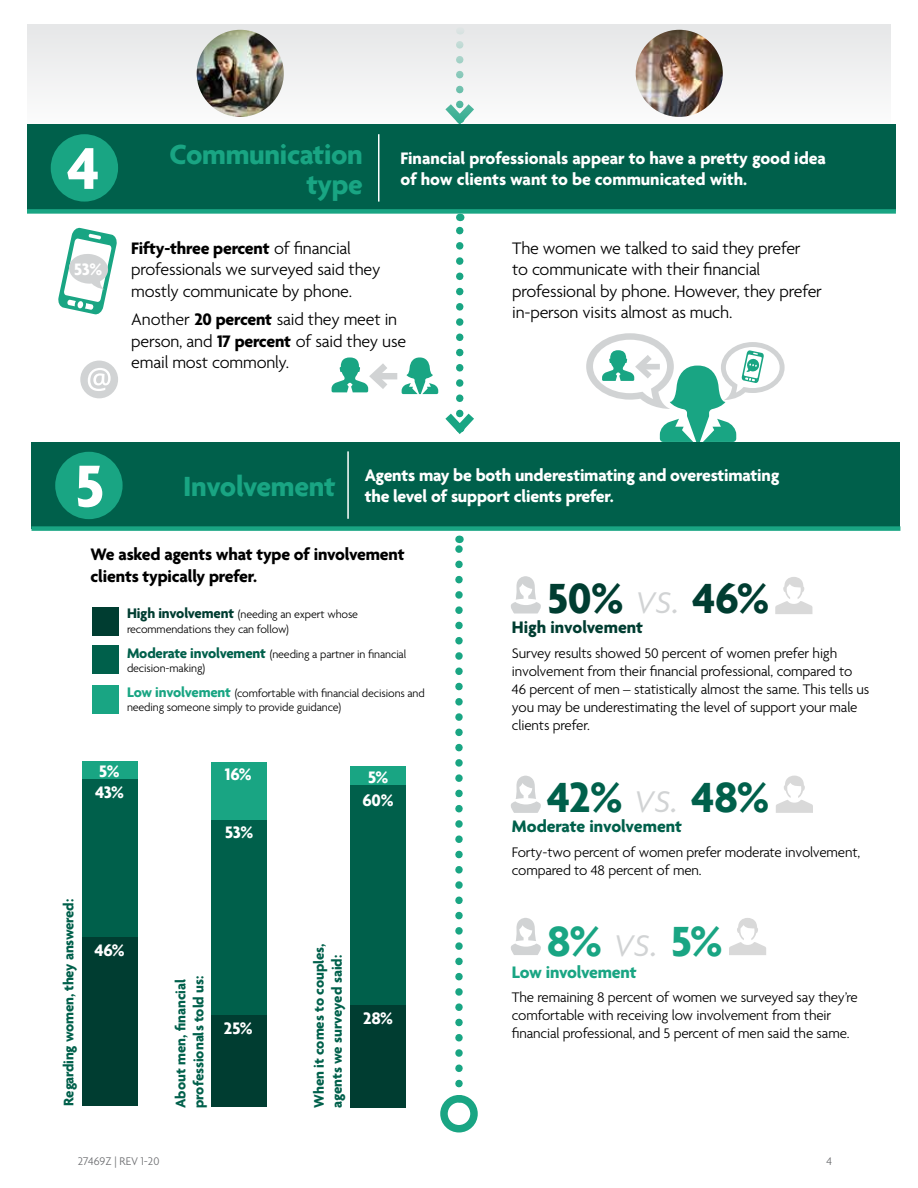
<style>
.page{position:relative;width:918px;height:1188px;background:#fff}
.page>*{position:absolute;margin:0;border:0;box-sizing:border-box;transform-origin:0 0}
.t1{font:700 45.6px "Agenda";color:#00604b}
.t2{font:700 45.6px "Agenda";color:#003d31}
.t3{font:700 45.6px "Agenda";color:#19a583}
.t4{font:700 30px/30px "Agenda";letter-spacing:-.01em;color:#19a583;text-align:right}
.t5{font:300 18px/21.6px "Agenda";letter-spacing:-.01em;color:#000}
.t6{font:700 18px/21.6px "Agenda";letter-spacing:-.01em;color:#fff}
.t7{font:700 18px/21.6px "Agenda";letter-spacing:-.01em;color:#000}
.t8{font:700 18px "Agenda";color:#00604b}
.t9{font:700 18px "Agenda";color:#003d31}
.t10{font:700 18px "Agenda";letter-spacing:-.01em;color:#19a583}
.t11{font:300 15px/18px "Agenda";letter-spacing:-.01em;color:#000}
.t12{font:700 15px/18px "Agenda";color:#00604b}
.t13{font:300 12px/14.4px "Agenda";letter-spacing:-.01em;color:#000}
.t14{font:300 12px "Agenda";color:#6d6e71}
.s1{font-size:63.9px;color:#fff}
.s2{font-weight:700}
.s3{font-weight:700;font-size:15px;color:#003d31}
.s4{font-weight:700;font-size:15px;color:#00604b}
.s5{font-weight:700;font-size:15px;color:#19a583}
.s6{font-weight:300;font-style:italic;color:#d1d3d4}
</style>
<div class="page">
<div style="left:27px;top:24px;width:864px;height:111px;background:#f0f1f2"></div>
<div style="left:31px;top:442px;width:869px;height:86px;background:#00604b"></div>
<div style="left:55px;top:452px;width:68px;height:67px;background:#19a583;border-radius:50%"></div>
<div style="left:31px;top:526px;width:869px;height:5px;background:#19a583"></div>
<hr style="left:347px;top:451px;width:2px;height:68px;background:#fff">
<div style="left:27px;top:125px;width:869px;height:86px;background:#00604b"></div>
<div style="left:51px;top:134px;width:67px;height:68px;background:#19a583;border-radius:50%"></div>
<div style="left:27px;top:209px;width:869px;height:5px;background:#19a583"></div>
<hr style="left:378px;top:134px;width:2px;height:68px;background:#fff">
<svg style="left:586px;top:333px;width:199px;height:109px"></svg>
<div style="left:374px;top:373px;width:23px;height:6px;background:#d1d3d4"></div>
<svg style="left:332px;top:357px;width:62px;height:36px"></svg>
<svg style="left:402px;top:214px;width:72px;height:220px"></svg>
<svg style="left:80px;top:361px;width:38px;height:37px"></svg>
<svg style="left:58px;top:227px;width:59px;height:88px"></svg>
<div style="left:82px;top:761px;width:56px;height:19px;background:#19a583"></div>
<div style="left:82px;top:780px;width:56px;height:157px;background:#00604b"></div>
<div style="left:82px;top:937px;width:56px;height:169px;background:#003d31"></div>
<div style="left:211px;top:762px;width:56px;height:59px;background:#19a583"></div>
<div style="left:211px;top:821px;width:56px;height:194px;background:#00604b"></div>
<div style="left:211px;top:1015px;width:56px;height:92px;background:#003d31"></div>
<div style="left:350px;top:767px;width:56px;height:18px;background:#19a583"></div>
<div style="left:350px;top:785px;width:56px;height:220px;background:#00604b"></div>
<div style="left:350px;top:1005px;width:56px;height:103px;background:#003d31"></div>
<div style="left:92px;top:607px;width:27px;height:29px;background:#003d31"></div>
<div style="left:92px;top:646px;width:27px;height:28px;background:#00604b"></div>
<div style="left:92px;top:685px;width:27px;height:29px;background:#19a583"></div>
<svg style="left:455px;top:536px;width:8px;height:548px"></svg>
<div style="left:440px;top:1095px;width:38px;height:37px;border:8px solid #19a583;border-radius:50%"></div>
<svg style="left:776px;top:776px;width:37px;height:37px"></svg>
<svg style="left:511px;top:776px;width:30px;height:37px"></svg>
<svg style="left:775px;top:577px;width:37px;height:37px"></svg>
<svg style="left:511px;top:576px;width:30px;height:38px"></svg>
<svg style="left:729px;top:918px;width:37px;height:37px"></svg>
<svg style="left:511px;top:918px;width:30px;height:37px"></svg>
<img style="left:197px;top:30px;width:87px;height:87px;border-radius:44px">
<img style="left:636px;top:30px;width:87px;height:87px;border-radius:44px">
<h2 class="t4" style="left:67px;top:141px;width:298px"><span class="s1">4</span> Communication type</h2>
<p class="t6" style="left:400px;top:148px;width:427px">Financial professionals appear to have a pretty good idea of how clients want to be communicated with.</p>
<p class="t6" style="left:74px;top:259px;width:30px">53%</p>
<p class="t5" style="left:131px;top:238px;width:251px"><span class="s2">Fifty-three percent</span> of financial professionals we surveyed said they mostly communicate by phone.</p>
<p class="t5" style="left:131px;top:310px;width:276px">Another <span class="s2">20 percent</span> said they meet in person, and <span class="s2">17 percent</span> of said they use email most commonly.</p>
<p class="t5" style="left:512px;top:238px;width:311px">The women we talked to said they prefer<br>to communicate with their financial professional by phone. However, they prefer in-person visits almost as much.</p>
<h2 class="t4" style="left:74px;top:473px;width:263px"><span class="s1">5</span> Involvement</h2>
<p class="t6" style="left:365px;top:465px;width:416px">Agents may be both underestimating and overestimating the level of support clients prefer.</p>
<p class="t7" style="left:90px;top:545px;width:316px">We asked agents what type of involvement clients typically prefer.</p>
<p class="t13" style="left:127px;top:608px;width:233px;line-height:15px"><span class="s3">High involvement</span> (needing an expert whose recommendations they can follow)</p>
<p class="t13" style="left:127px;top:648px;width:281px"><span class="s4">Moderate involvement</span> (needing a partner in financial decision-making)</p>
<p class="t13" style="left:127px;top:687px;width:299px"><span class="s5">Low involvement</span> (comfortable with financial decisions and needing someone simply to provide guidance)</p>
<p class="t6" style="left:99px;top:762px;width:22px">5%</p>
<p class="t6" style="left:225px;top:764px;width:28px">16%</p>
<p class="t6" style="left:368px;top:767px;width:22px">5%</p>
<p class="t6" style="left:95px;top:782px;width:30px">43%</p>
<p class="t6" style="left:225px;top:823px;width:30px">53%</p>
<p class="t6" style="left:362px;top:790px;width:33px">60%</p>
<p class="t12" style="left:61px;top:1106px;width:208px;rotate:-90deg">Regarding women, they answered:</p>
<p class="t6" style="left:94px;top:941px;width:32px">46%</p>
<p class="t12" style="left:173px;top:1108px;width:134px;rotate:-90deg">About men, financial professionals told us:</p>
<p class="t6" style="left:224px;top:1019px;width:30px">25%</p>
<p class="t12" style="left:311px;top:1108px;width:166px;rotate:-90deg">When it comes to couples, agents we surveyed said:</p>
<p class="t6" style="left:363px;top:1009px;width:32px">28%</p>
<h1 class="t2" style="left:547px;top:574px;width:224px">50% <span class="s6">vs.</span> 46%</h1>
<p class="t9" style="left:512px;top:618px;width:133px">High involvement</p>
<p class="t11" style="left:512px;top:645px;width:359px">Survey results showed 50 percent of women prefer high involvement from their financial professional, compared to 46 percent of men – statistically almost the same. This tells us you may be underestimating the level of support your male clients prefer.</p>
<h1 class="t1" style="left:547px;top:773px;width:224px">42% <span class="s6">vs.</span> 48%</h1>
<p class="t8" style="left:512px;top:817px;width:172px">Moderate involvement</p>
<p class="t11" style="left:512px;top:844px;width:350px">Forty-two percent of women prefer moderate involvement, compared to 48 percent of men.</p>
<h1 class="t3" style="left:547px;top:917px;width:177px">8% <span class="s6">vs.</span> 5%</h1>
<p class="t10" style="left:512px;top:962px;width:126px">Low involvement</p>
<p class="t11" style="left:512px;top:990px;width:347px">The remaining 8 percent of women we surveyed say they’re comfortable with receiving low involvement from their financial professional, and 5 percent of men said the same.</p>
<p class="t14" style="left:78px;top:1155px;width:83px">27469Z | REV 1-20</p>
<p class="t14" style="left:827px;top:1155px;width:7px">4</p>
</div>
